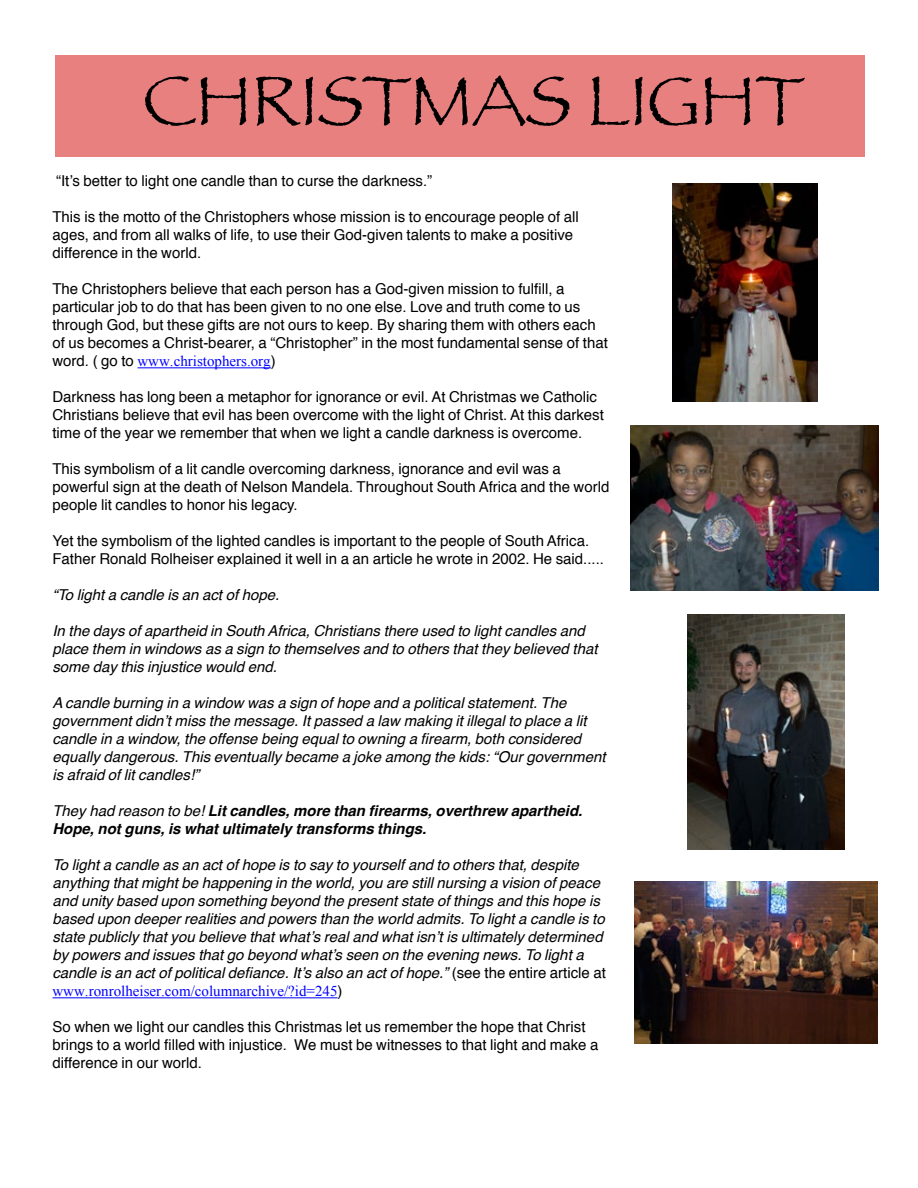
<style>
.page{position:relative;width:918px;height:1188px;background:#fff}
.page>*{position:absolute;margin:0;border:0;box-sizing:border-box;transform-origin:0 0}
.t1{font:72px "Papyrus";color:#000}
.t2{font:15px/18px "Helvetica";color:#000}
.t3{font:italic 15px/18px "Helvetica";color:#000}
.t4{font:italic 700 15px/18px "Helvetica";color:#000}
.t5{font:15px "Times New Roman";color:#00f}
.s1{font-family:"Helvetica";color:#000}
.s2{font-weight:400}
.s3{font-style:normal}
</style>
<div class="page">
<div style="left:56px;top:56px;width:810px;height:101px;background:#e98080"></div>
<hr style="left:138px;top:367px;width:133px;height:1px;background:#00f">
<hr style="left:52px;top:997px;width:286px;height:1px;background:#00f">
<img style="left:688px;top:614px;width:157px;height:236px">
<img style="left:631px;top:425px;width:248px;height:166px">
<img style="left:634px;top:881px;width:243px;height:162px">
<img style="left:672px;top:184px;width:146px;height:218px">
<h1 class="t1" style="left:143px;top:57px;width:664px">CHRISTMAS LIGHT</h1>
<p class="t2" style="left:56px;top:172px;width:378px">“It’s better to light one candle than to curse the darkness.”</p>
<p class="t2" style="left:52px;top:208px;width:528px">This is the motto of the Christophers whose mission is to encourage people of all ages, and from all walks of life, to use their God-given talents to make a positive difference in the world.</p>
<p class="t2" style="left:52px;top:280px;width:557px">The Christophers believe that each person has a God-given mission to fulfill, a particular job to do that has been given to no one else. Love and truth come to us through God, but these gifts are not ours to keep. By sharing them with others each of us becomes a Christ-bearer, a “Christopher” in the most fundamental sense of that</p>
<p class="t5" style="left:52px;top:351px;width:225px"><span class="s1">word. ( go to</span> www.christophers.org<span class="s1">)</span></p>
<p class="t2" style="left:52px;top:388px;width:553px">Darkness has long been a metaphor for ignorance or evil. At Christmas we Catholic<br>Christians believe that evil has been overcome with the light of Christ. At this darkest time of the year we remember that when we light a candle darkness is overcome.</p>
<p class="t2" style="left:52px;top:460px;width:558px">This symbolism of a lit candle overcoming darkness, ignorance and evil was a powerful sign at the death of Nelson Mandela. Throughout South Africa and the world people lit candles to honor his legacy.</p>
<p class="t2" style="left:52px;top:532px;width:553px">Yet the symbolism of the lighted candles is important to the people of South Africa.<br>Father Ronald Rolheiser explained it well in a an article he wrote in 2002. He said.....</p>
<p class="t3" style="left:52px;top:586px;width:232px">“To light a candle is an act of hope.  </p>
<p class="t3" style="left:52px;top:622px;width:547px">In the days of apartheid in South Africa, Christians there used to light candles and place them in windows as a sign to themselves and to others that they believed that some day this injustice would end.</p>
<p class="t3" style="left:52px;top:694px;width:555px">A candle burning in a window was a sign of hope and a political statement. The government didn’t miss the message. It passed a law making it illegal to place a lit candle in a window, the offense being equal to owning a firearm, both considered equally dangerous. This eventually became a joke among the kids: “Our government is afraid of lit candles!”  </p>
<p class="t4" style="left:52px;top:802px;width:531px"><span class="s2">They had reason to be!</span> Lit candles, more than firearms, overthrew apartheid.<br>Hope, not guns, is what ultimately transforms things.</p>
<p class="t3" style="left:52px;top:856px;width:555px">To light a candle as an act of hope is to say to yourself and to others that, despite anything that might be happening in the world, you are still nursing a vision of peace and unity based upon something beyond the present state of things and this hope is based upon deeper realities and powers than the world admits. To light a candle is to state publicly that you believe that what’s real and what isn’t is ultimately determined by powers and issues that go beyond what’s seen on the evening news. To light a candle is an act of political defiance. It’s also an act of hope.” <span class="s3">(see the entire article at</span></p>
<p class="t5" style="left:52px;top:981px;width:292px">www.ronrolheiser.com/columnarchive/?id=245<span class="s1">)</span></p>
<p class="t2" style="left:52px;top:1018px;width:548px">So when we light our candles this Christmas let us remember the hope that Christ brings to a world filled with injustice. We must be witnesses to that light and make a difference in our world.</p>
</div>
